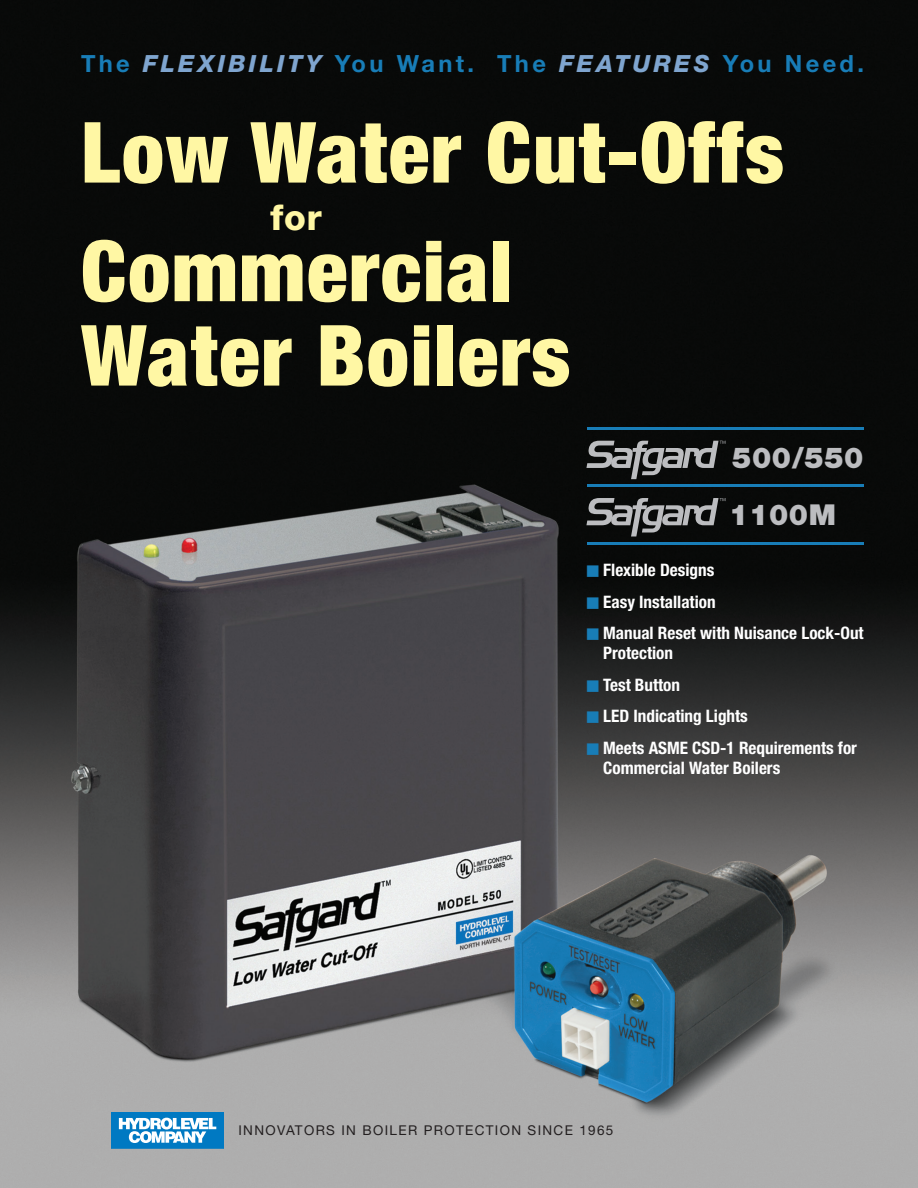
<style>
.page{position:relative;width:918px;height:1188px;background:#fff}
.page>*{position:absolute;margin:0;border:0;box-sizing:border-box;transform-origin:0 0}
.t1{font:900 condensed 84.45px/84.4px "Helvetica Neue";letter-spacing:.02em;color:#fff7a4}
.t2{font:800 35.7px "Helvetica Neue";color:#fff7a4}
.t3{font:900 28.8px "Helvetica Neue";letter-spacing:.02em;color:#bcbdc0}
.t4{font:700 23.7px "Helvetica Neue";letter-spacing:.14em;color:#187db7}
.t5{font:700 condensed 17.25px/20.1px "Helvetica Neue";color:#fff}
.t6{font:13.5px "Helvetica Neue";letter-spacing:.1em;color:#231f20}
.s1{font-weight:800;font-style:italic;color:#7fa5cf}
.s2{font-family:"Universal Newswith Comm Pi";font-weight:400;font-stretch:normal;font-size:14.4px;color:#187db7}
</style>
<div class="page">
<img style="left:0;top:0;width:918px;height:1188px">
<svg style="left:586px;top:441px;width:139px;height:38px;background:#4b4c4c"></svg>
<svg style="left:586px;top:498px;width:139px;height:38px;background:#4b4c4d"></svg>
<hr style="left:587px;top:542px;width:277px;height:2px;background:#187db7">
<hr style="left:587px;top:485px;width:277px;height:2px;background:#187db7">
<hr style="left:587px;top:427px;width:277px;height:3px;background:#187db7">
<div style="left:112px;top:1112px;width:112px;height:36px;background:#0079c2"></div>
<div style="left:111px;top:1112px;width:113px;height:37px;border:1px solid #0079c2"></div>
<svg style="left:119px;top:1118px;width:97px;height:25px"></svg>
<p class="t4" style="left:81px;top:48px;width:785px">The <span class="s1">FLEXIBILITY</span> You Want. The <span class="s1">FEATURES</span> You Need.</p>
<p class="t1" style="left:81px;top:109px;width:705px">Low Water Cut-Offs</p>
<p class="t2" style="left:270px;top:196px;width:53px">for</p>
<p class="t1" style="left:81px;top:228px;width:491px">Commercial<br>Water Boilers</p>
<p class="t3" style="left:732px;top:441px;width:133px">500/550</p>
<p class="t3" style="left:729px;top:498px;width:108px">1100M</p>
<p class="t5" style="left:586px;top:560px;width:130px"><span class="s2">M</span> Flexible Designs</p>
<p class="t5" style="left:586px;top:591px;width:131px"><span class="s2">M</span> Easy Installation</p>
<p class="t5" style="left:603px;top:623px;width:262px;text-indent:-17px"><span class="s2">M</span> Manual Reset with Nuisance Lock-Out<br>Protection</p>
<p class="t5" style="left:586px;top:674px;width:95px"><span class="s2">M</span> Test Button</p>
<p class="t5" style="left:586px;top:706px;width:163px"><span class="s2">M</span> LED Indicating Lights</p>
<p class="t5" style="left:603px;top:737px;width:255px;text-indent:-17px"><span class="s2">M</span> Meets ASME CSD-1 Requirements for<br>Commercial Water Boilers</p>
<p class="t6" style="left:238px;top:1122px;width:377px">INNOVATORS IN BOILER PROTECTION SINCE 1965</p>
</div>
